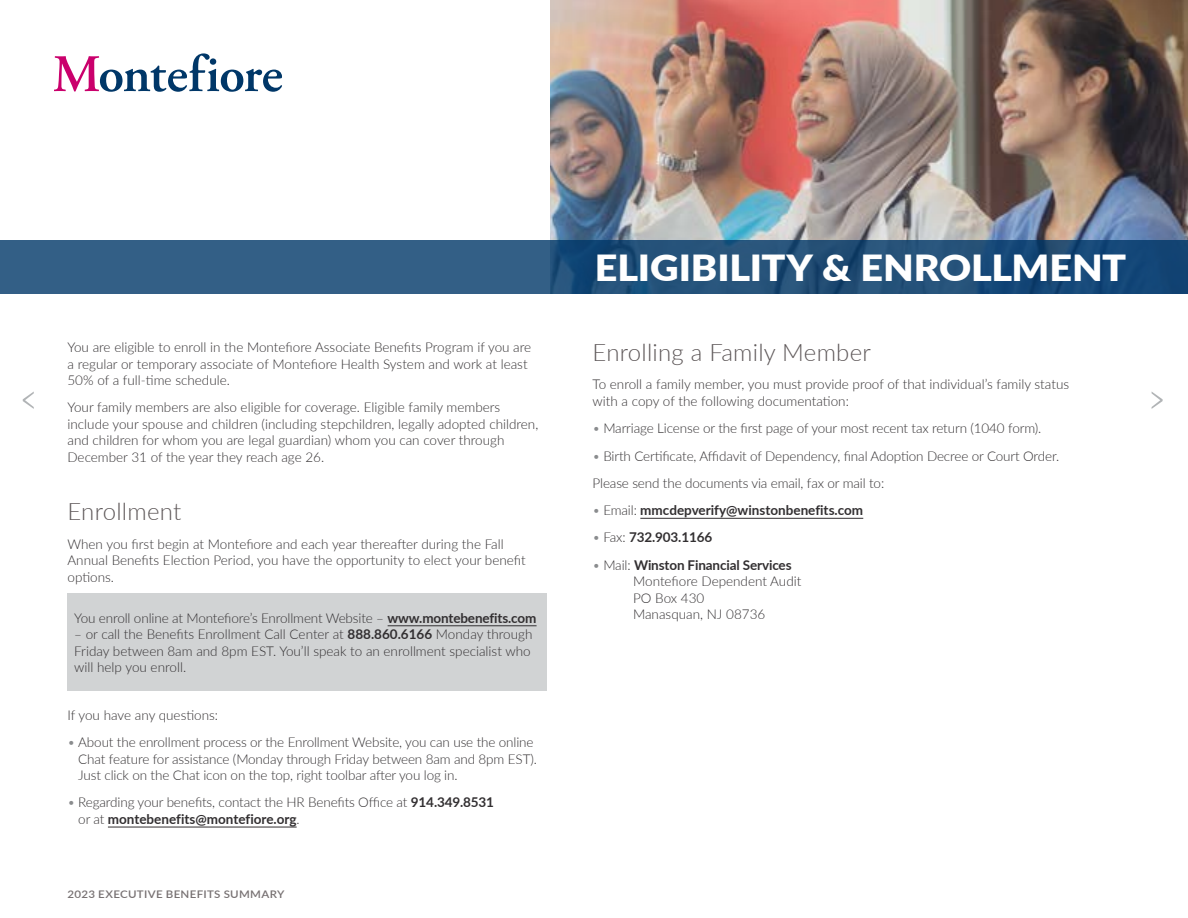
<style>
.page{position:relative;width:1188px;height:918px;background:#fff}
.page>*{position:absolute;margin:0;border:0;box-sizing:border-box;transform-origin:0 0}
.t1{font:900 36px "Lato";letter-spacing:-.005em;color:#fff;scale:1.1 1}
.t2{font:300 24px "Lato";letter-spacing:.01em;color:#5e5859}
.t3{font:300 13.5px/16.5px "Lato";color:#322f31}
.t4{font:700 13.5px "Lato";color:#322f31}
.t5{font:600 10.5px "Lato";letter-spacing:.025em;color:#777172;scale:1.1 1}
.s1{color:#8a8c8e}
.s2{font-weight:300;color:#8a8c8e}
.s3{font-weight:300}
.s4{font-weight:700}
</style>
<div class="page">
<svg style="left:23px;top:392px;width:11px;height:17px"></svg>
<svg style="left:1152px;top:392px;width:11px;height:17px"></svg>
<img style="left:550px;top:0;width:638px;height:240px">
<svg style="left:54px;top:53px;width:228px;height:39px"></svg>
<svg style="left:0;top:240px;width:1188px;height:54px;background:#27557e"></svg>
<hr style="left:640px;top:518px;width:223px;height:1px;background:#322f31">
<div style="left:68px;top:593px;width:479px;height:98px;background:#d1d3d4"></div>
<hr style="left:388px;top:625px;width:149px;height:1px;background:#322f31">
<hr style="left:108px;top:827px;width:189px;height:1px;background:#322f31">
<p class="t3" style="left:68px;top:339px;width:465px">You are eligible to enroll in the Montefiore Associate Benefits Program if you are a regular or temporary associate of Montefiore Health System and work at least<br>50% of a full-time schedule.</p>
<p class="t3" style="left:68px;top:399px;width:472px">Your family members are also eligible for coverage. Eligible family members include your spouse and children (including stepchildren, legally adopted children, and children for whom you are legal guardian) whom you can cover through December 31 of the year they reach age 26.</p>
<h2 class="t2" style="left:68px;top:495px;width:115px">Enrollment</h2>
<p class="t3" style="left:68px;top:535px;width:460px">When you first begin at Montefiore and each year thereafter during the Fall<br>Annual Benefits Election Period, you have the opportunity to elect your benefit options.</p>
<h1 class="t1" style="left:595px;top:241px;width:485px">ELIGIBILITY &amp; ENROLLMENT</h1>
<h2 class="t2" style="left:593px;top:335px;width:280px">Enrolling a Family Member</h2>
<p class="t3" style="left:593px;top:376px;width:478px">To enroll a family member, you must provide proof of that individual’s family status with a copy of the following documentation:</p>
<p class="t3" style="left:593px;top:420px;width:450px"><span class="s1">•</span> Marriage License or the first page of your most recent tax return (1040 form).</p>
<p class="t3" style="left:593px;top:442px;width:468px;line-height:27.3px"><span class="s1">•</span> Birth Certificate, Affidavit of Dependency, final Adoption Decree or Court Order.<br>Please send the documents via email, fax or mail to:</p>
<p class="t4" style="left:593px;top:500px;width:272px"><span class="s2">•</span> <span class="s3">Email:</span> mmcdepverify@winstonbenefits.com</p>
<p class="t4" style="left:593px;top:528px;width:121px"><span class="s2">•</span> <span class="s3">Fax:</span> 732.903.1166</p>
<p class="t3" style="left:633px;top:556px;width:170px;text-indent:-40px"><span class="s1">•</span> Mail: <span class="s4">Winston Financial Services<br></span>Montefiore Dependent Audit<br>PO Box 430</p>
<p class="t3" style="left:74px;top:609px;width:464px">You enroll online at Montefiore’s Enrollment Website – <span class="s4">www.montebenefits.com</span></p>
<p class="t3" style="left:633px;top:606px;width:134px">Manasquan, NJ 08736</p>
<p class="t3" style="left:74px;top:626px;width:460px">– or call the Benefits Enrollment Call Center at <span class="s4">888.860.6166</span> Monday through<br>Friday between 8am and 8pm EST. You’ll speak to an enrollment specialist who will help you enroll.</p>
<p class="t3" style="left:68px;top:706px;width:152px">If you have any questions:</p>
<p class="t3" style="left:78px;top:734px;width:460px;text-indent:-11px"><span class="s1">•</span> About the enrollment process or the Enrollment Website, you can use the online<br>Chat feature for assistance (Monday through Friday between 8am and 8pm EST).<br>Just click on the Chat icon on the top, right toolbar after you log in.</p>
<p class="t3" style="left:78px;top:794px;width:417px;text-indent:-11px"><span class="s1">•</span> Regarding your benefits, contact the HR Benefits Office at <span class="s4">914.349.8531 </span>or at <span class="s4">montebenefits@montefiore.org</span>.</p>
<p class="t5" style="left:68px;top:886px;width:199px">2023 EXECUTIVE BENEFITS SUMMARY</p>
</div>
